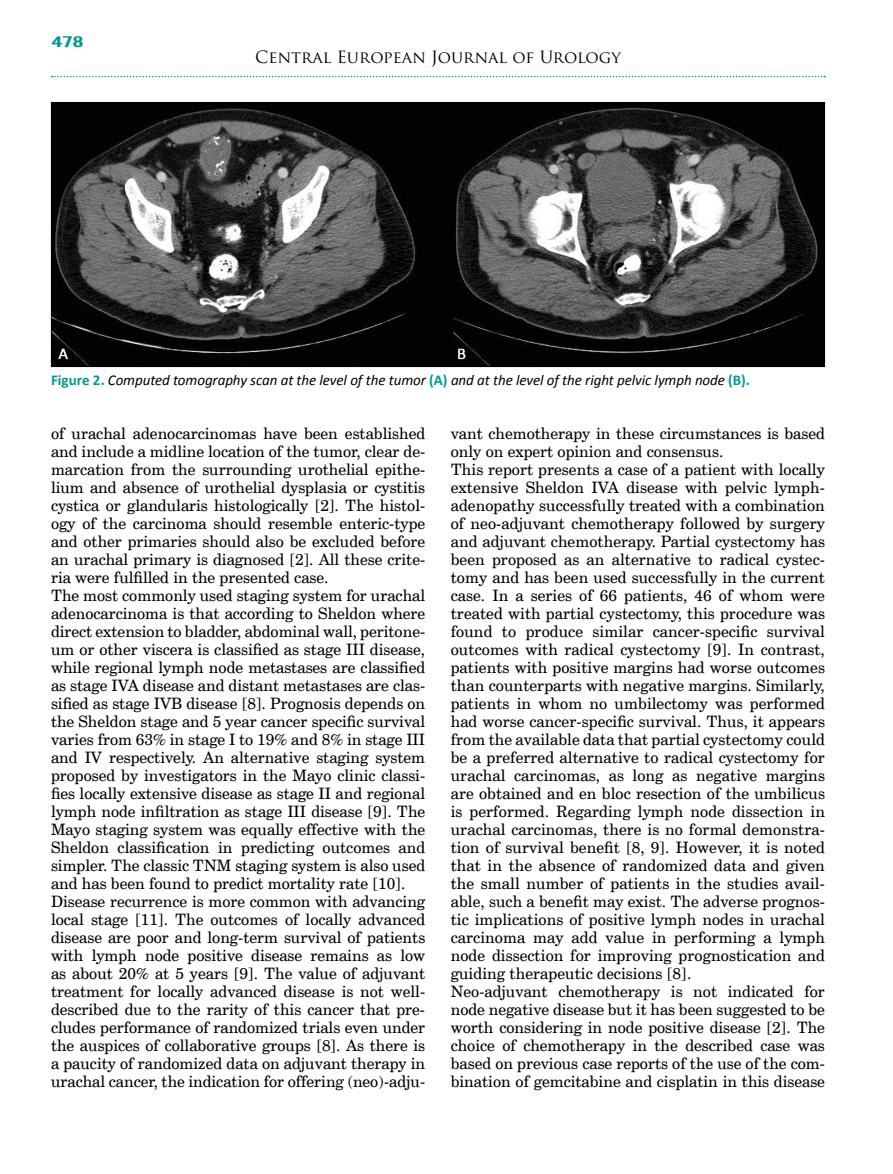
<style>
.page{position:relative;width:893px;height:1174px;background:#fff}
.page>*{position:absolute;margin:0;border:0;box-sizing:border-box;transform-origin:0 0}
.t1{font:16.5px "Trajan Pro";color:#000}
.t2{font:15.75px/18px "Cent Schbook EU";color:#000}
.t3{font:italic 15px "Calibri";letter-spacing:-.005em;color:#000}
.t4{font:15px "Alternate Gothic No 2 EU";color:#009a93;scale:2 1}
.s1{font-weight:700;font-style:normal;color:#009a93}
</style>
<div class="page">
<svg style="left:52px;top:76px;width:773px;height:1px"></svg>
<img style="left:53px;top:104px;width:770px;height:261px">
<div style="left:51px;top:102px;width:774px;height:265px;border:1px solid #000"></div>
<p class="t4" style="left:51px;top:33px;width:18px">478</p>
<p class="t1" style="left:255px;top:47px;width:367px">Central European Journal of Urology</p>
<p class="t3" style="left:51px;top:370px;width:700px"><span class="s1">Figure 2.</span> Computed tomography scan at the level of the tumor <span class="s1">(A)</span> and at the level of the right pelvic lymph node <span class="s1">(B).</span></p>
<p class="t2" style="left:51px;top:425px;width:376px">of urachal adenocarcinomas have been established and include a midline location of the tumor, clear de&shy;marcation from the surrounding urothelial epithe&shy;lium and absence of urothelial dysplasia or cystitis cystica or glandularis histologically [2]. The histol&shy;ogy of the carcinoma should resemble enteric-type and other primaries should also be excluded before an urachal primary is diagnosed [2]. All these crite&shy;ria were fulfilled in the presented case.<br>The most commonly used staging system for urachal adenocarcinoma is that according to Sheldon where direct extension to bladder, abdominal wall, peritone&shy;um or other viscera is classified as stage III disease, while regional lymph node metastases are classified as stage IVA disease and distant metastases are clas&shy;sified as stage IVB disease [8]. Prognosis depends on the Sheldon stage and 5 year cancer specific survival varies from 63% in stage I to 19% and 8% in stage III and IV respectively. An alternative staging system proposed by investigators in the Mayo clinic classi&shy;fies locally extensive disease as stage II and regional lymph node infiltration as stage III disease [9]. The Mayo staging system was equally effective with the Sheldon classification in predicting outcomes and simpler. The classic TNM staging system is also used and has been found to predict mortality rate [10].<br>Disease recurrence is more common with advancing local stage [11]. The outcomes of locally advanced disease are poor and long-term survival of patients with lymph node positive disease remains as low as about 20% at 5 years [9]. The value of adjuvant treatment for locally advanced disease is not well&shy;described due to the rarity of this cancer that pre&shy;cludes performance of randomized trials even under the auspices of collaborative groups [8]. As there is a paucity of randomized data on adjuvant therapy in urachal cancer, the indication for offering (neo)-adju-</p>
<p class="t2" style="left:451px;top:425px;width:376px">vant chemotherapy in these circumstances is based only on expert opinion and consensus.<br>This report presents a case of a patient with locally extensive Sheldon IVA disease with pelvic lymph&shy;adenopathy successfully treated with a combination of neo-adjuvant chemotherapy followed by surgery and adjuvant chemotherapy. Partial cystectomy has been proposed as an alternative to radical cystec&shy;tomy and has been used successfully in the current case. In a series of 66 patients, 46 of whom were treated with partial cystectomy, this procedure was found to produce similar cancer-specific survival outcomes with radical cystectomy [9]. In contrast, patients with positive margins had worse outcomes than counterparts with negative margins. Similarly, patients in whom no umbilectomy was performed had worse cancer-specific survival. Thus, it appears from the available data that partial cystectomy could be a preferred alternative to radical cystectomy for urachal carcinomas, as long as negative margins are obtained and en bloc resection of the umbilicus is performed. Regarding lymph node dissection in urachal carcinomas, there is no formal demonstra&shy;tion of survival benefit [8, 9]. However, it is noted that in the absence of randomized data and given the small number of patients in the studies avail&shy;able, such a benefit may exist. The adverse prognos&shy;tic implications of positive lymph nodes in urachal carcinoma may add value in performing a lymph node dissection for improving prognostication and guiding therapeutic decisions [8].<br>Neo-adjuvant chemotherapy is not indicated for node negative disease but it has been suggested to be worth considering in node positive disease [2]. The choice of chemotherapy in the described case was based on previous case reports of the use of the com&shy;bination of gemcitabine and cisplatin in this disease</p>
</div>
